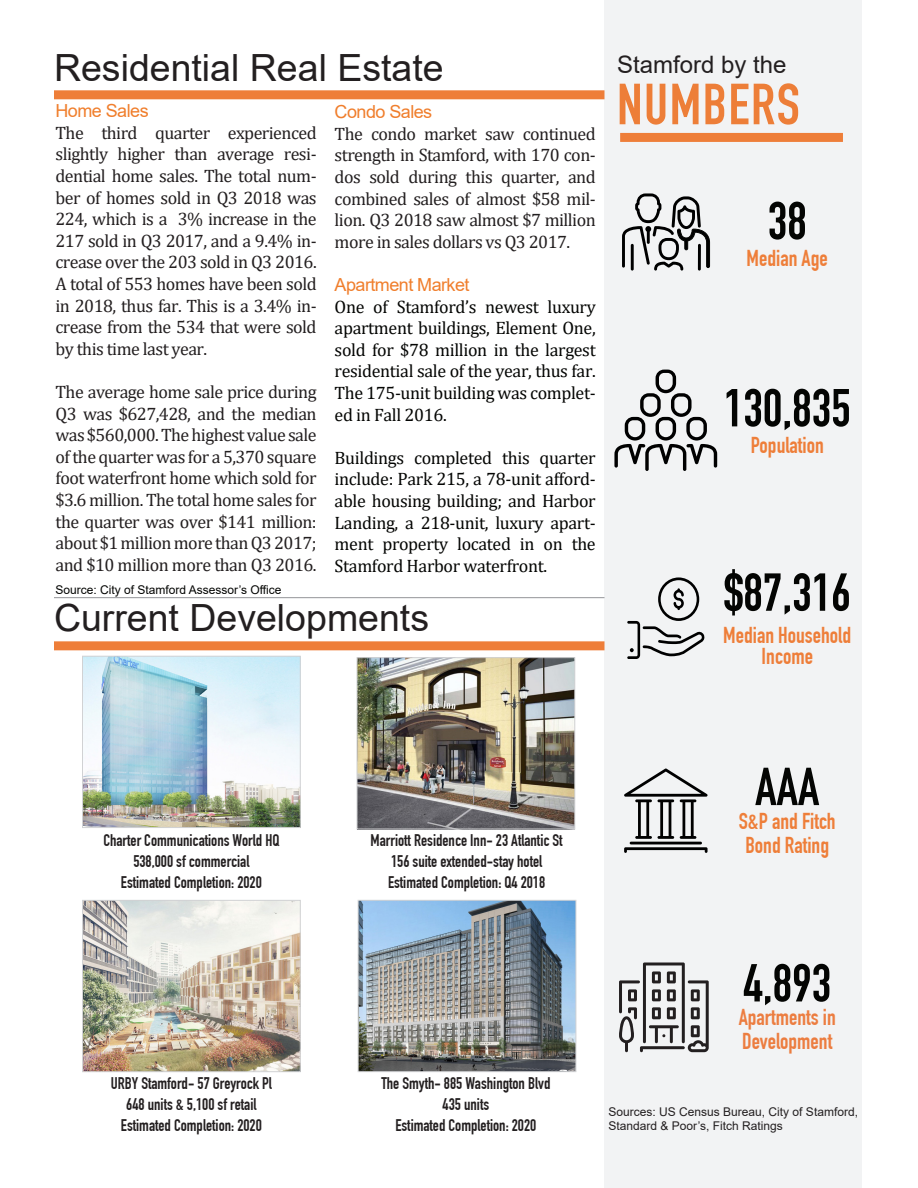
<style>
.page{position:relative;width:918px;height:1188px;background:#fff}
.page>*{position:absolute;margin:0;border:0;box-sizing:border-box;transform-origin:0 0}
.t1{font:700 57px "DIN Condensed";letter-spacing:.025em;color:#ed7e38}
.t2{font:700 52.5px "DIN Condensed";color:#040503}
.t3{font:37.5px "Arial";color:#231f20}
.t4{font:24px "Arial";color:#231f20}
.t5{font:700 22.5px/21px "DIN Condensed";color:#ee7e39;text-align:center}
.t6{font:700 22.5px/24px "DIN Condensed";color:#ec7d40}
.t7{font:18px/21.6px "Cambria";letter-spacing:-.03em;color:#231f20;text-align:justify}
.t8{font:18px/21.6px "Cambria";letter-spacing:-.02em;color:#040503;text-align:justify}
.t9{font:18px "Arial";letter-spacing:-.03em;color:#f07e2c}
.t10{font:700 16.5px/21px "DIN Condensed";color:#231f20;text-align:center}
.t11{font:12px/14.4px "Arial";color:#231f20}
.t12{font:12px "Arial";color:#040503}
</style>
<div class="page">
<div style="left:604px;top:0;width:258px;height:1188px;background:#f2f3f4"></div>
<div style="left:620px;top:133px;width:223px;height:9px;background:#ee7e39"></div>
<svg style="left:622px;top:193px;width:88px;height:78px"></svg>
<svg style="left:627px;top:577px;width:78px;height:82px"></svg>
<svg style="left:614px;top:370px;width:103px;height:101px"></svg>
<hr style="left:630px;top:842px;width:72px;height:2px;background:#000">
<svg style="left:624px;top:847px;width:84px;height:6px"></svg>
<svg style="left:624px;top:768px;width:84px;height:71px"></svg>
<svg style="left:619px;top:963px;width:90px;height:89px"></svg>
<hr style="left:54px;top:597px;width:550px;height:1px;background:#939598">
<img style="left:84px;top:902px;width:215px;height:168px">
<div style="left:82px;top:900px;width:219px;height:172px;border:1px solid #d1d2d4"></div>
<img style="left:359px;top:659px;width:214px;height:168px">
<div style="left:357px;top:657px;width:218px;height:172px;border:1px solid #d1d2d4"></div>
<img style="left:84px;top:658px;width:215px;height:168px">
<div style="left:82px;top:656px;width:219px;height:172px;border:1px solid #d1d2d4"></div>
<img style="left:360px;top:902px;width:214px;height:168px">
<div style="left:358px;top:900px;width:218px;height:172px;border:1px solid #d1d2d4"></div>
<div style="left:54px;top:90px;width:550px;height:9px;background:#ee7e39"></div>
<div style="left:54px;top:641px;width:550px;height:9px;background:#ee7e39"></div>
<p class="t3" style="left:54px;top:42px;width:391px">Residential Real Estate</p>
<p class="t4" style="left:617px;top:48px;width:171px">Stamford by the</p>
<p class="t1" style="left:617px;top:71px;width:184px">NUMBERS</p>
<p class="t9" style="left:56px;top:99px;width:95px">Home Sales</p>
<p class="t7" style="left:56px;top:122px;width:263px">The third quarter experienced slightly higher than average resi&shy;dential home sales. The total num&shy;ber of homes sold in Q3 2018 was 224, which is a 3% increase in the 217 sold in Q3 2017, and a 9.4% in&shy;crease over the 203 sold in Q3 2016.<br>A total of 553 homes have been sold in 2018, thus far. This is a 3.4% in&shy;crease from the 534 that were sold by this time last year.</p>
<p class="t7" style="left:56px;top:381px;width:263px">The average home sale price during Q3 was $627,428, and the median was $560,000. The highest value sale of the quarter was for a 5,370 square foot waterfront home which sold for $3.6 million. The total home sales for the quarter was over $141 million: about $1 million more than Q3 2017; and $10 million more than Q3 2016.</p>
<p class="t9" style="left:335px;top:99px;width:99px">Condo Sales</p>
<p class="t7" style="left:335px;top:123px;width:263px">The condo market saw continued strength in Stamford, with 170 con&shy;dos sold during this quarter, and combined sales of almost $58 mil&shy;lion. Q3 2018 saw almost $7 million more in sales dollars vs Q3 2017.</p>
<p class="t9" style="left:335px;top:272px;width:136px">Apartment Market</p>
<p class="t8" style="left:335px;top:296px;width:263px">One of Stamford’s newest luxury apartment buildings, Element One, sold for $78 million in the largest residential sale of the year, thus far.<br>The 175-unit building was complet&shy;ed in Fall 2016.</p>
<p class="t8" style="left:335px;top:447px;width:263px">Buildings completed this quarter include: Park 215, a 78-unit afford&shy;able housing building; and Harbor Landing, a 218-unit, luxury apart&shy;ment property located in on the Stamford Harbor waterfront.</p>
<p class="t2" style="left:768px;top:190px;width:41px">38</p>
<p class="t5" style="left:747px;top:248px;width:83px">Median Age</p>
<p class="t2" style="left:724px;top:377px;width:128px">130,835</p>
<p class="t5" style="left:751px;top:435px;width:75px">Population</p>
<p class="t2" style="left:724px;top:562px;width:128px">$87,316</p>
<p class="t5" style="left:723px;top:625px;width:129px">Median Household<br>Income</p>
<p class="t12" style="left:56px;top:581px;width:228px">Source: City of Stamford Assessor’s Office</p>
<p class="t3" style="left:54px;top:592px;width:377px">Current Developments</p>
<p class="t10" style="left:103px;top:830px;width:178px">Charter Communications World HQ<br>538,000 sf commercial<br>Estimated Completion: 2020</p>
<p class="t10" style="left:111px;top:1073px;width:163px">URBY Stamford- 57 Greyrock Pl<br>648 units &amp; 5,100 sf retail<br>Estimated Completion: 2020</p>
<p class="t10" style="left:371px;top:830px;width:194px">Marriott Residence Inn- 23 Atlantic St<br>156 suite extended-stay hotel<br>Estimated Completion: Q4 2018</p>
<p class="t10" style="left:381px;top:1073px;width:171px">The Smyth- 885 Washington Blvd<br>435 units<br>Estimated Completion: 2020</p>
<p class="t2" style="left:755px;top:756px;width:66px">AAA</p>
<p class="t5" style="left:739px;top:809px;width:98px;line-height:24px;text-align:left">S&amp;P and Fitch<br>Bond Rating</p>
<p class="t2" style="left:743px;top:952px;width:89px">4,893</p>
<p class="t6" style="left:739px;top:1006px;width:99px">Apartments in<br>Development</p>
<p class="t11" style="left:609px;top:1104px;width:251px">Sources: US Census Bureau, City of Stamford,<br>Standard &amp; Poor’s, Fitch Ratings</p>
</div>
